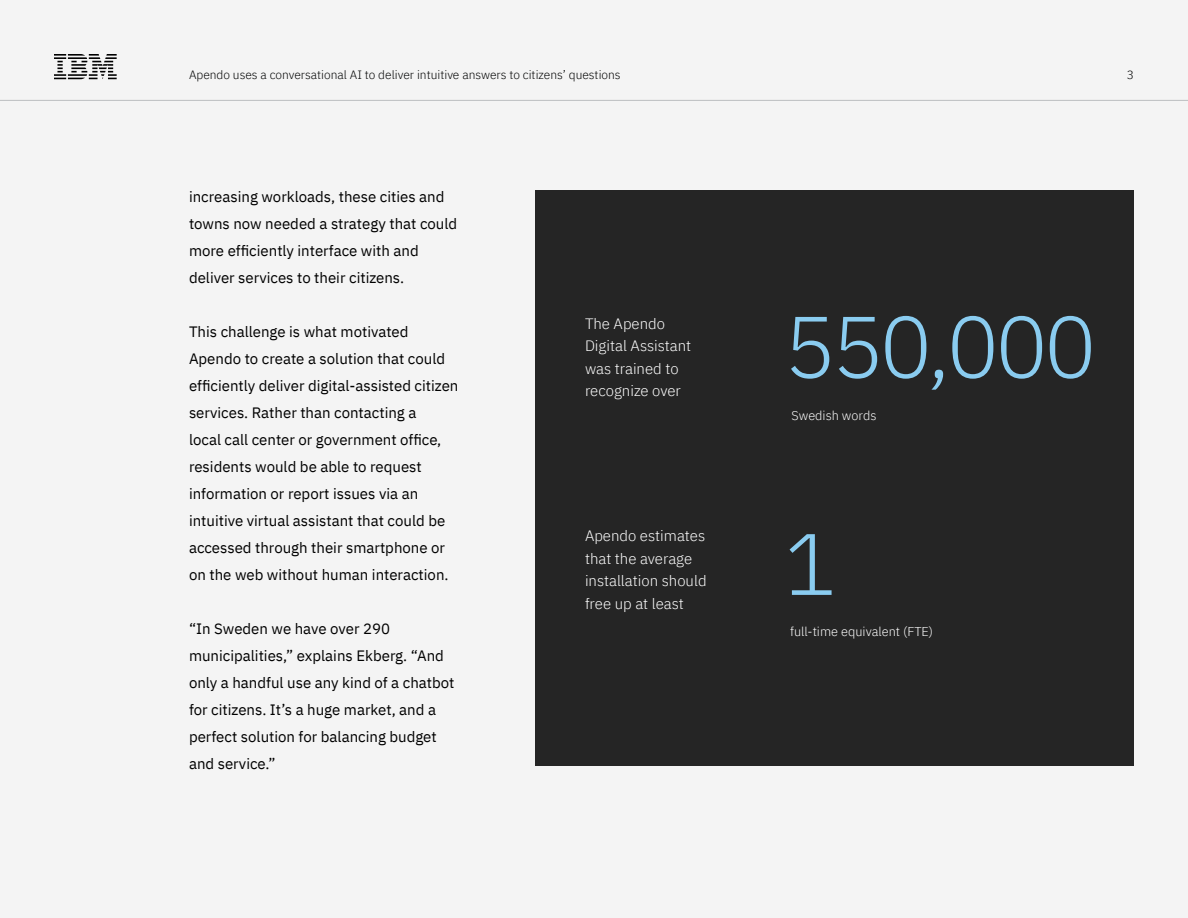
<style>
.page{position:relative;width:1188px;height:918px;background:#f4f4f4}
.page>*{position:absolute;margin:0;border:0;box-sizing:border-box;transform-origin:0 0}
.t1{font:300 87px "IBM Plex Sans";letter-spacing:-.045em;color:#8accf0}
.t2{font:15px/27px "IBM Plex Sans";color:#000}
.t3{font:300 15px/22.5px "IBM Plex Sans";color:#fff}
.t4{font:300 12.75px "IBM Plex Sans";color:#fff}
.t5{font:300 12px "IBM Plex Sans";color:#000101}
</style>
<div class="page">
<hr style="left:0;top:100px;width:1188px;height:1px;background:#bcbec0">
<svg style="left:54px;top:54px;width:63px;height:25px"></svg>
<div style="left:536px;top:190px;width:598px;height:576px;background:#252525"></div>
<p class="t5" style="left:189px;top:66px;width:433px">Apendo uses a conversational AI to deliver intuitive answers to citizens’ questions</p>
<p class="t5" style="left:1127px;top:66px;width:9px">3</p>
<p class="t2" style="left:189px;top:182px;width:270px">increasing workloads, these cities and towns now needed a strategy that could more efficiently interface with and deliver services to their citizens.</p>
<p class="t2" style="left:189px;top:317px;width:271px">This challenge is what motivated Apendo to create a solution that could efficiently deliver digital-assisted citizen services. Rather than contacting a<br>local call center or government office, residents would be able to request information or report issues via an intuitive virtual assistant that could be accessed through their smartphone or on the web without human interaction.</p>
<p class="t2" style="left:189px;top:614px;width:267px">“In Sweden we have over 290 municipalities,” explains Ekberg. “And only a handful use any kind of a chatbot for citizens. It’s a huge market, and a perfect solution for balancing budget and service.”</p>
<p class="t3" style="left:585px;top:311px;width:108px">The Apendo<br>Digital Assistant was trained to recognize over</p>
<p class="t3" style="left:585px;top:524px;width:123px">Apendo estimates that the average installation should free up at least</p>
<h1 class="t1" style="left:784px;top:281px;width:314px">550,000</h1>
<p class="t4" style="left:792px;top:405px;width:86px">Swedish words</p>
<h1 class="t1" style="left:784px;top:499px;width:54px">1</h1>
<p class="t4" style="left:790px;top:621px;width:145px">full-time equivalent (FTE)</p>
</div>
